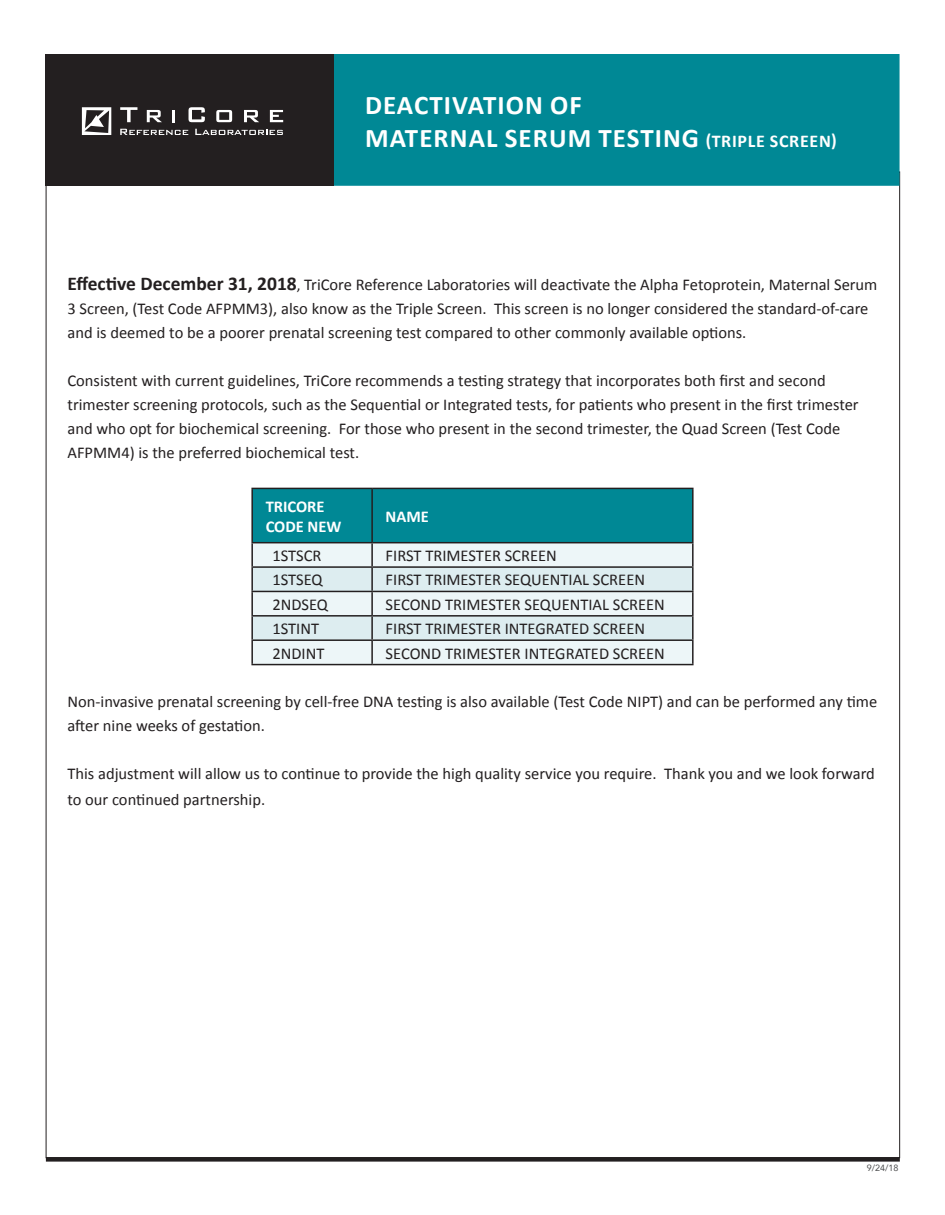
<style>
.page{position:relative;width:945px;height:1215px;background:#fff}
.page>*{position:absolute;margin:0;border:0;box-sizing:border-box;transform-origin:0 0}
.author_copy{font:700 27px "Calibri";letter-spacing:.04em;color:#fff}
.t1{font:16.5px/24px "Calibri";color:#231f20}
.t2{font:700 16.5px/19.8px "Calibri";color:#fff}
.general_copy{font:9px "Avenir";color:#4b4c4d}
.s1{font-size:18px}
.s2{font-weight:700;font-size:19.5px}
.s3{font-size:15px}
</style>
<div class="page">
<div style="left:46px;top:1157px;width:854px;height:5px;background:#231f20"></div>
<div style="left:331px;top:54px;width:569px;height:132px;background:#008895;border:2px solid #008895"></div>
<div style="left:46px;top:54px;width:288px;height:132px;background:#231f20"></div>
<svg style="left:120px;top:107px;width:17px;height:15px"></svg>
<svg style="left:147px;top:110px;width:15px;height:12px"></svg>
<svg style="left:172px;top:110px;width:3px;height:12px"></svg>
<svg style="left:189px;top:107px;width:16px;height:15px"></svg>
<svg style="left:216px;top:110px;width:16px;height:12px"></svg>
<svg style="left:244px;top:110px;width:15px;height:12px"></svg>
<svg style="left:270px;top:110px;width:13px;height:12px"></svg>
<svg style="left:195px;top:129px;width:88px;height:6px"></svg>
<svg style="left:82px;top:107px;width:29px;height:28px"></svg>
<svg style="left:120px;top:129px;width:68px;height:6px"></svg>
<div style="left:253px;top:489px;width:439px;height:53px;background:#008895"></div>
<div style="left:253px;top:543px;width:439px;height:121px;background:#edf6f8"></div>
<svg style="left:253px;top:568px;width:439px;height:71px;background:#e0eef1"></svg>
<hr style="left:251px;top:488px;width:121px;height:1px;background:#231f20">
<hr style="left:251px;top:489px;width:2px;height:53px;background:#231f20">
<hr style="left:372px;top:488px;width:322px;height:1px;background:#231f20">
<hr style="left:371px;top:489px;width:2px;height:53px;background:#231f20">
<hr style="left:692px;top:489px;width:2px;height:53px;background:#231f20">
<hr style="left:251px;top:542px;width:121px;height:1px;background:#231f20">
<hr style="left:251px;top:543px;width:2px;height:23px;background:#231f20">
<hr style="left:372px;top:542px;width:322px;height:1px;background:#231f20">
<hr style="left:371px;top:543px;width:2px;height:23px;background:#231f20">
<hr style="left:692px;top:543px;width:2px;height:23px;background:#231f20">
<hr style="left:251px;top:566px;width:121px;height:2px;background:#231f20">
<hr style="left:251px;top:568px;width:2px;height:23px;background:#231f20">
<hr style="left:372px;top:566px;width:322px;height:2px;background:#231f20">
<hr style="left:371px;top:568px;width:2px;height:23px;background:#231f20">
<hr style="left:692px;top:568px;width:2px;height:23px;background:#231f20">
<hr style="left:251px;top:591px;width:121px;height:1px;background:#231f20">
<hr style="left:251px;top:592px;width:2px;height:23px;background:#231f20">
<hr style="left:372px;top:591px;width:322px;height:1px;background:#231f20">
<hr style="left:371px;top:592px;width:2px;height:23px;background:#231f20">
<hr style="left:692px;top:592px;width:2px;height:23px;background:#231f20">
<hr style="left:251px;top:615px;width:121px;height:2px;background:#231f20">
<hr style="left:251px;top:617px;width:2px;height:22px;background:#231f20">
<hr style="left:372px;top:615px;width:322px;height:2px;background:#231f20">
<hr style="left:371px;top:617px;width:2px;height:22px;background:#231f20">
<hr style="left:692px;top:617px;width:2px;height:22px;background:#231f20">
<hr style="left:251px;top:639px;width:121px;height:2px;background:#231f20">
<hr style="left:251px;top:641px;width:2px;height:23px;background:#231f20">
<hr style="left:372px;top:639px;width:322px;height:2px;background:#231f20">
<hr style="left:371px;top:641px;width:2px;height:23px;background:#231f20">
<hr style="left:692px;top:641px;width:2px;height:23px;background:#231f20">
<hr style="left:251px;top:664px;width:121px;height:1px;background:#231f20">
<hr style="left:372px;top:664px;width:322px;height:1px;background:#231f20">
<p class="author_copy" style="left:365px;top:87px;width:218px">DEACTIVATION OF</p>
<p class="author_copy" style="left:365px;top:120px;width:473px">MATERNAL SERUM TESTING <span class="s1">(TRIPLE SCREEN)</span></p>
<p class="t1" style="left:68px;top:272px;width:812px"><span class="s2">Effective December 31, 2018</span><span class="s3">,</span> TriCore Reference Laboratories will deactivate the Alpha Fetoprotein, Maternal Serum<br>3 Screen, (Test Code AFPMM3), also know as the Triple Screen. This screen is no longer considered the standard-of-care and is deemed to be a poorer prenatal screening test compared to other commonly available options.</p>
<p class="t1" style="left:68px;top:368px;width:793px">Consistent with current guidelines, TriCore recommends a testing strategy that incorporates both first and second trimester screening protocols, such as the Sequential or Integrated tests, for patients who present in the first trimester and who opt for biochemical screening. For those who present in the second trimester, the Quad Screen (Test Code AFPMM4) is the preferred biochemical test.</p>
<p class="t2" style="left:266px;top:496px;width:77px">TRICORE<br>CODE NEW</p>
<p class="t2" style="left:386px;top:506px;width:45px">NAME</p>
<p class="t1" style="left:272px;top:544px;width:51px">1STSCR</p>
<p class="t1" style="left:386px;top:544px;width:173px">FIRST TRIMESTER SCREEN</p>
<p class="t1" style="left:272px;top:568px;width:52px">1STSEQ</p>
<p class="t1" style="left:386px;top:568px;width:261px">FIRST TRIMESTER SEQUENTIAL SCREEN</p>
<p class="t1" style="left:272px;top:592px;width:57px">2NDSEQ</p>
<p class="t1" style="left:386px;top:592px;width:281px">SECOND TRIMESTER SEQUENTIAL SCREEN</p>
<p class="t1" style="left:272px;top:617px;width:48px">1STINT</p>
<p class="t1" style="left:386px;top:617px;width:261px">FIRST TRIMESTER INTEGRATED SCREEN</p>
<p class="t1" style="left:272px;top:641px;width:54px">2NDINT</p>
<p class="t1" style="left:386px;top:641px;width:281px">SECOND TRIMESTER INTEGRATED SCREEN</p>
<p class="t1" style="left:68px;top:690px;width:811px">Non-invasive prenatal screening by cell-free DNA testing is also available (Test Code NIPT) and can be performed any time after nine weeks of gestation.</p>
<p class="t1" style="left:68px;top:761px;width:809px;line-height:25.5px">This adjustment will allow us to continue to provide the high quality service you require. Thank you and we look forward to our continued partnership.</p>
<p class="general_copy" style="left:867px;top:1160px;width:33px">9/24/18</p>
</div>
